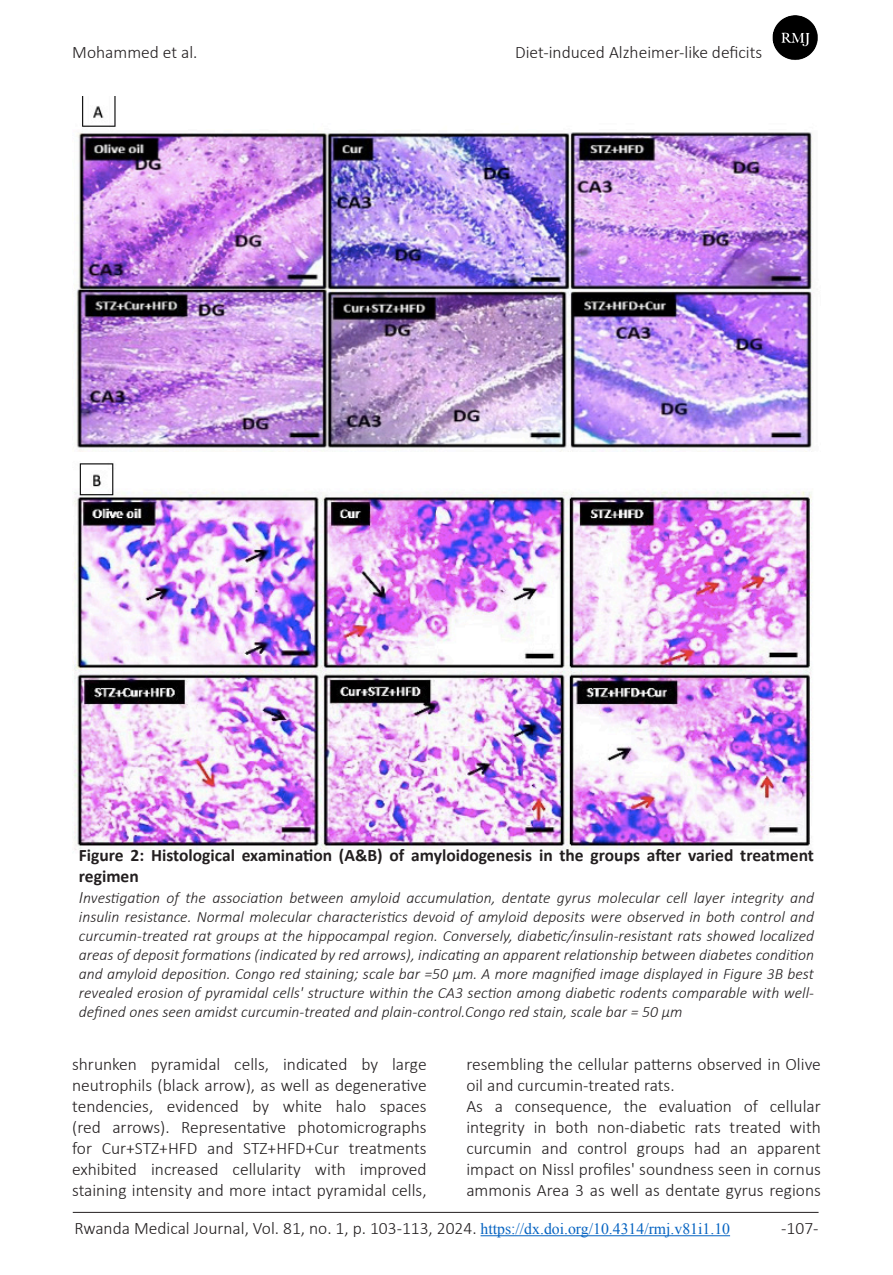
<style>
.page{position:relative;width:893px;height:1275px;background:#fff}
.page>*{position:absolute;margin:0;border:0;box-sizing:border-box;transform-origin:0 0}
.t1{font:300 17.5px/21px "Calibri";color:#231f20;text-align:justify}
.t2{font:700 17.5px/21px "Calibri";color:#231f20}
.t3{font:italic 300 15.75px/18.9px "Calibri";color:#231f20;text-align:justify}
.s1{font-size:17.5px}
.s2{font-family:"Times New Roman";font-weight:400;font-size:15.75px;color:#0563c1}
</style>
<div class="page">
<hr style="left:481px;top:1235px;width:249px;height:1px;background:#0563c1">
<hr style="left:73px;top:1212px;width:746px;height:1px;background:#231f20">
<img style="left:772px;top:15px;width:46px;height:45px">
<img style="left:73px;top:97px;width:740px;height:754px">
<p class="t1" style="left:72px;top:42px;width:127px">Mohammed et al.</p>
<p class="t1" style="left:515px;top:42px;width:249px">Diet-induced Alzheimer-like deficits</p>
<p class="t2" style="left:79px;top:844px;width:737px">Figure 2: Histological examination (A&amp;B) of amyloidogenesis in the groups after varied treatment regimen</p>
<p class="t3" style="left:79px;top:889px;width:737px"><span class="s1">I</span>nvestigation of the association between amyloid accumulation, dentate gyrus molecular cell layer integrity and insulin resistance. Normal molecular characteristics devoid of amyloid deposits were observed in both control and curcumin-treated rat groups at the hippocampal region. Conversely, diabetic/insulin-resistant rats showed localized areas of deposit formations (indicated by red arrows), indicating an apparent relationship between diabetes condition and amyloid deposition. Congo red staining; scale bar =50 μm. A more magnified image displayed in Figure 3B best revealed erosion of pyramidal cells' structure within the CA3 section among diabetic rodents comparable with well&shy;defined ones seen amidst curcumin-treated and plain-control.Congo red stain, scale bar = 50 μm</p>
<p class="t1" style="left:72px;top:1053px;width:356px">shrunken pyramidal cells, indicated by large neutrophils (black arrow), as well as degenerative tendencies, evidenced by white halo spaces (red arrows). Representative photomicrographs for Cur+STZ+HFD and STZ+HFD+Cur treatments exhibited increased cellularity with improved staining intensity and more intact pyramidal cells,</p>
<p class="t1" style="left:466px;top:1053px;width:356px">resembling the cellular patterns observed in Olive oil and curcumin-treated rats.</p>
<p class="t1" style="left:466px;top:1095px;width:356px">As a consequence, the evaluation of cellular integrity in both non-diabetic rats treated with curcumin and control groups had an apparent impact on Nissl profiles' soundness seen in cornus ammonis Area 3 as well as dentate gyrus regions</p>
<p class="t1" style="left:74px;top:1217px;width:657px">Rwanda Medical Journal, Vol. 81, no. 1, p. 103-113, 2024. <span class="s2">https://dx.doi.org/10.4314/rmj.v81i1.10</span></p>
<p class="t1" style="left:781px;top:1217px;width:39px">-107-</p>
</div>
